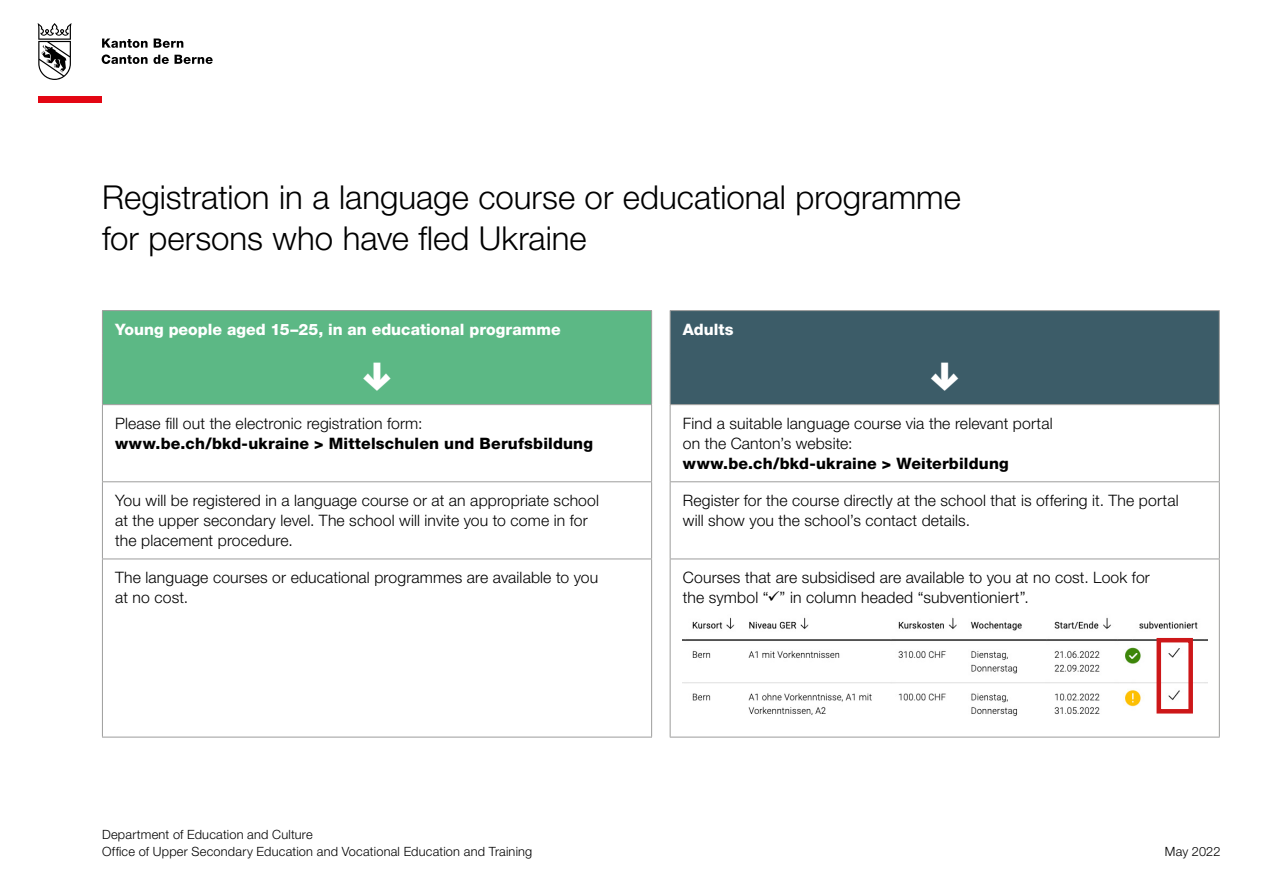
<style>
.page{position:relative;width:1263px;height:893px;background:#fff}
.page>*{position:absolute;margin:0;border:0;box-sizing:border-box;transform-origin:0 0}
.t1{font:300 33px/40.3px "Helvetica Neue LT Std";color:#000}
.t2{font:300 15.75px/20.2px "Helvetica Neue LT Std";letter-spacing:.01em;color:#000}
.t3{font:800 15.75px "Helvetica Neue LT Std";letter-spacing:.015em;color:#000}
.t4{font:800 15.75px "Helvetica Neue LT Std";letter-spacing:.005em;color:#fff}
.t5{font:300 12.75px/16.2px "Helvetica Neue LT Std";letter-spacing:.015em;color:#000}
</style>
<div class="page">
<div style="left:38px;top:96px;width:64px;height:7px;background:#e30613"></div>
<svg style="left:38px;top:23px;width:34px;height:57px"></svg>
<svg style="left:102px;top:39px;width:46px;height:9px"></svg>
<svg style="left:154px;top:38px;width:29px;height:10px"></svg>
<svg style="left:102px;top:54px;width:67px;height:10px"></svg>
<svg style="left:175px;top:55px;width:38px;height:9px"></svg>
<div style="left:671px;top:311px;width:548px;height:93px;background:#3c5c68"></div>
<svg style="left:671px;top:405px;width:548px;height:332px"></svg>
<hr style="left:670px;top:310px;width:550px;height:1px;background:#9d9d9c">
<hr style="left:670px;top:311px;width:1px;height:42px;background:#9d9d9c">
<hr style="left:1219px;top:311px;width:1px;height:42px;background:#9d9d9c">
<hr style="left:670px;top:405px;width:1px;height:76px;background:#9d9d9c">
<hr style="left:1219px;top:405px;width:1px;height:76px;background:#9d9d9c">
<hr style="left:670px;top:481px;width:550px;height:1px;background:#9d9d9c">
<hr style="left:670px;top:482px;width:1px;height:77px;background:#9d9d9c">
<hr style="left:1219px;top:482px;width:1px;height:77px;background:#9d9d9c">
<hr style="left:670px;top:559px;width:550px;height:1px;background:#9d9d9c">
<hr style="left:670px;top:559px;width:1px;height:178px;background:#9d9d9c">
<hr style="left:1219px;top:559px;width:1px;height:178px;background:#9d9d9c">
<hr style="left:670px;top:737px;width:550px;height:1px;background:#9d9d9c">
<hr style="left:670px;top:353px;width:1px;height:51px;background:#9d9d9c">
<hr style="left:1219px;top:353px;width:1px;height:51px;background:#9d9d9c">
<hr style="left:670px;top:404px;width:550px;height:1px;background:#9d9d9c">
<div style="left:103px;top:311px;width:548px;height:93px;background:#5cb885"></div>
<svg style="left:103px;top:405px;width:548px;height:332px"></svg>
<hr style="left:102px;top:310px;width:550px;height:1px;background:#9d9d9c">
<hr style="left:102px;top:311px;width:1px;height:42px;background:#9d9d9c">
<hr style="left:651px;top:311px;width:1px;height:42px;background:#9d9d9c">
<hr style="left:102px;top:405px;width:1px;height:76px;background:#9d9d9c">
<hr style="left:651px;top:405px;width:1px;height:76px;background:#9d9d9c">
<hr style="left:102px;top:481px;width:550px;height:1px;background:#9d9d9c">
<hr style="left:102px;top:482px;width:1px;height:77px;background:#9d9d9c">
<hr style="left:651px;top:482px;width:1px;height:77px;background:#9d9d9c">
<hr style="left:102px;top:559px;width:550px;height:1px;background:#9d9d9c">
<hr style="left:102px;top:559px;width:1px;height:178px;background:#9d9d9c">
<hr style="left:651px;top:559px;width:1px;height:178px;background:#9d9d9c">
<hr style="left:102px;top:737px;width:550px;height:1px;background:#9d9d9c">
<hr style="left:102px;top:353px;width:1px;height:51px;background:#9d9d9c">
<hr style="left:651px;top:353px;width:1px;height:51px;background:#9d9d9c">
<hr style="left:102px;top:404px;width:550px;height:1px;background:#9d9d9c">
<img style="left:682px;top:613px;width:526px;height:105px">
<div style="left:1156px;top:638px;width:37px;height:75px;border:4px solid #cd1719"></div>
<svg style="left:931px;top:363px;width:27px;height:28px"></svg>
<svg style="left:363px;top:363px;width:27px;height:28px"></svg>
<h1 class="t1" style="left:102px;top:177px;width:860px">Registration in a language course or educational programme for persons who have fled Ukraine</h1>
<p class="t4" style="left:115px;top:320px;width:447px">Young people aged 15–25, in an educational programme</p>
<p class="t2" style="left:115px;top:413px;width:309px">Please fill out the electronic registration form:</p>
<p class="t3" style="left:115px;top:434px;width:479px">www.be.ch/bkd-ukraine &gt; Mittelschulen und Berufsbildung</p>
<p class="t2" style="left:115px;top:490px;width:485px">You will be registered in a language course or at an appropriate school at the upper secondary level. The school will invite you to come in for the placement procedure.</p>
<p class="t2" style="left:115px;top:567px;width:485px">The language courses or educational programmes are available to you at no cost.</p>
<p class="t4" style="left:683px;top:320px;width:52px">Adults</p>
<p class="t2" style="left:683px;top:413px;width:371px">Find a suitable language course via the relevant portal on the Canton’s website:</p>
<p class="t3" style="left:683px;top:454px;width:327px">www.be.ch/bkd-ukraine &gt; Weiterbildung</p>
<p class="t2" style="left:683px;top:490px;width:497px">Register for the course directly at the school that is offering it. The portal will show you the school’s contact details.</p>
<p class="t2" style="left:683px;top:567px;width:468px">Courses that are subsidised are available to you at no cost. Look for the symbol “✓” in column headed “subventioniert”.</p>
<p class="t5" style="left:102px;top:826px;width:432px">Department of Education and Culture<br>Office of Upper Secondary Education and Vocational Education and Training</p>
<p class="t5" style="left:1165px;top:843px;width:57px">May 2022</p>
</div>
